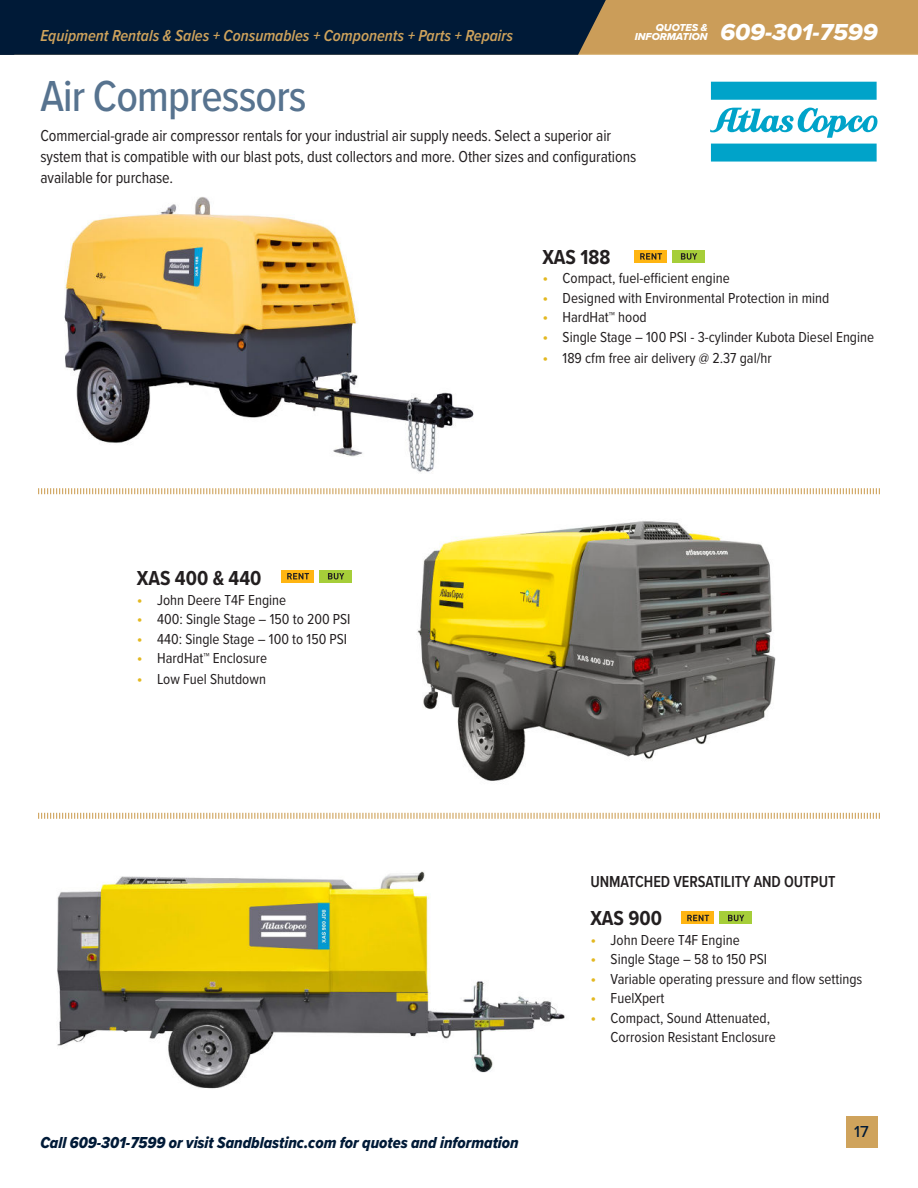
<style>
.page{position:relative;width:918px;height:1188px;background:#fff}
.page>*{position:absolute;margin:0;border:0;box-sizing:border-box;transform-origin:0 0}
.t1{font:500 45px "Proxima Nova Cond";letter-spacing:-.02em;color:#57738f}
.t2{font:24px "Proxima Nova Extrabld It";color:#fff}
.t3{font:700 21px "Proxima Nova Cond";color:#231f20}
.t4{font:16.5px/21px "Proxima Nova Cond";letter-spacing:-.005em;color:#231f20}
.t5{font:16.5px "Proxima Nova Cond Extrabld It";color:#001a37}
.t6{font:italic 600 16.5px "Proxima Nova Cond";color:#cfa35c}
.t7{font:600 16.5px "Proxima Nova Cond";letter-spacing:-.005em;color:#231f20}
.t8{font:500 16.5px "Proxima Nova";color:#001a37}
.t9{font:15px/19.5px "Proxima Nova Cond";color:#231f20}
.t10{font:10.5px "Proxima Nova Extrabld It";color:#fff}
.s1{font-size:16.5px;color:#e3b821}
</style>
<div class="page">
<div style="left:614px;top:0;width:304px;height:55px;background:#cb9d59"></div>
<div style="left:846px;top:1116px;width:31px;height:31px;background:#cfa35c"></div>
<div style="left:0;top:0;width:614px;height:55px;background:#001a37"></div>
<img style="left:57px;top:871px;width:508px;height:218px">
<img style="left:64px;top:197px;width:410px;height:275px">
<img style="left:417px;top:521px;width:358px;height:260px">
<svg style="left:710px;top:82px;width:168px;height:80px"></svg>
<div style="left:634px;top:250px;width:33px;height:13px;background:#ffb512"></div>
<svg style="left:640px;top:253px;width:22px;height:7px"></svg>
<div style="left:282px;top:570px;width:32px;height:12px;background:#ffb512"></div>
<svg style="left:287px;top:573px;width:22px;height:6px"></svg>
<svg style="left:682px;top:912px;width:32px;height:12px"></svg>
<svg style="left:687px;top:915px;width:22px;height:6px"></svg>
<div style="left:672px;top:250px;width:33px;height:13px;background:#a6ce39"></div>
<svg style="left:681px;top:253px;width:16px;height:7px"></svg>
<div style="left:319px;top:570px;width:33px;height:12px;background:#a6ce39"></div>
<svg style="left:328px;top:573px;width:16px;height:6px"></svg>
<div style="left:719px;top:912px;width:33px;height:12px;background:#a6ce39"></div>
<svg style="left:728px;top:915px;width:16px;height:6px"></svg>
<svg style="left:38px;top:488px;width:842px;height:7px"></svg>
<svg style="left:38px;top:812px;width:842px;height:7px"></svg>
<p class="t10" style="left:656px;top:23px;width:53px">QUOTES &amp;</p>
<p class="t6" style="left:40px;top:28px;width:474px">Equipment Rentals &amp; Sales + Consumables + Components + Parts + Repairs</p>
<p class="t10" style="left:635px;top:32px;width:74px">INFORMATION</p>
<h2 class="t2" style="left:720px;top:22px;width:159px">609-301-7599</h2>
<h1 class="t1" style="left:40px;top:77px;width:268px">Air Compressors</h1>
<p class="t4" style="left:40px;top:125px;width:597px">Commercial-grade air compressor rentals for your industrial air supply needs. Select a superior air system that is compatible with our blast pots, dust collectors and more. Other sizes and configurations available for purchase.</p>
<h3 class="t3" style="left:542px;top:248px;width:69px">XAS 188</h3>
<p class="t9" style="left:542px;top:269px;width:189px"><span class="s1">•</span> Compact, fuel-efficient engine</p>
<p class="t9" style="left:542px;top:288px;width:288px"><span class="s1">•</span> Designed with Environmental Protection in mind</p>
<p class="t9" style="left:542px;top:308px;width:106px"><span class="s1">•</span> HardHat™ hood</p>
<p class="t9" style="left:542px;top:327px;width:333px"><span class="s1">•</span> Single Stage – 100 PSI - 3-cylinder Kubota Diesel Engine</p>
<p class="t9" style="left:542px;top:348px;width:231px"><span class="s1">•</span> 189 cfm free air delivery @ 2.37 gal/hr</p>
<h3 class="t3" style="left:137px;top:569px;width:126px">XAS 400 &amp; 440</h3>
<p class="t9" style="left:137px;top:590px;width:151px"><span class="s1">•</span> John Deere T4F Engine</p>
<p class="t9" style="left:137px;top:610px;width:215px"><span class="s1">•</span> 400: Single Stage – 150 to 200 PSI</p>
<p class="t9" style="left:137px;top:629px;width:212px"><span class="s1">•</span> 440: Single Stage – 100 to 150 PSI</p>
<p class="t9" style="left:137px;top:649px;width:132px"><span class="s1">•</span> HardHat™ Enclosure</p>
<p class="t9" style="left:137px;top:670px;width:131px"><span class="s1">•</span> Low Fuel Shutdown</p>
<p class="t5" style="left:40px;top:1135px;width:480px">Call 609-301-7599 or visit Sandblastinc.com for quotes and information</p>
<p class="t7" style="left:590px;top:875px;width:247px">UNMATCHED VERSATILITY AND OUTPUT</p>
<h3 class="t3" style="left:590px;top:910px;width:73px">XAS 900</h3>
<p class="t9" style="left:590px;top:930px;width:151px"><span class="s1">•</span> John Deere T4F Engine</p>
<p class="t9" style="left:590px;top:950px;width:178px"><span class="s1">•</span> Single Stage – 58 to 150 PSI</p>
<p class="t9" style="left:590px;top:969px;width:274px"><span class="s1">•</span> Variable operating pressure and flow settings</p>
<p class="t9" style="left:590px;top:989px;width:76px"><span class="s1">•</span> FuelXpert</p>
<p class="t9" style="left:611px;top:1008px;width:167px;text-indent:-20px"><span class="s1">•</span> Compact, Sound Attenuated,<br>Corrosion Resistant Enclosure</p>
<p class="t8" style="left:854px;top:1125px;width:16px">17</p>
</div>
